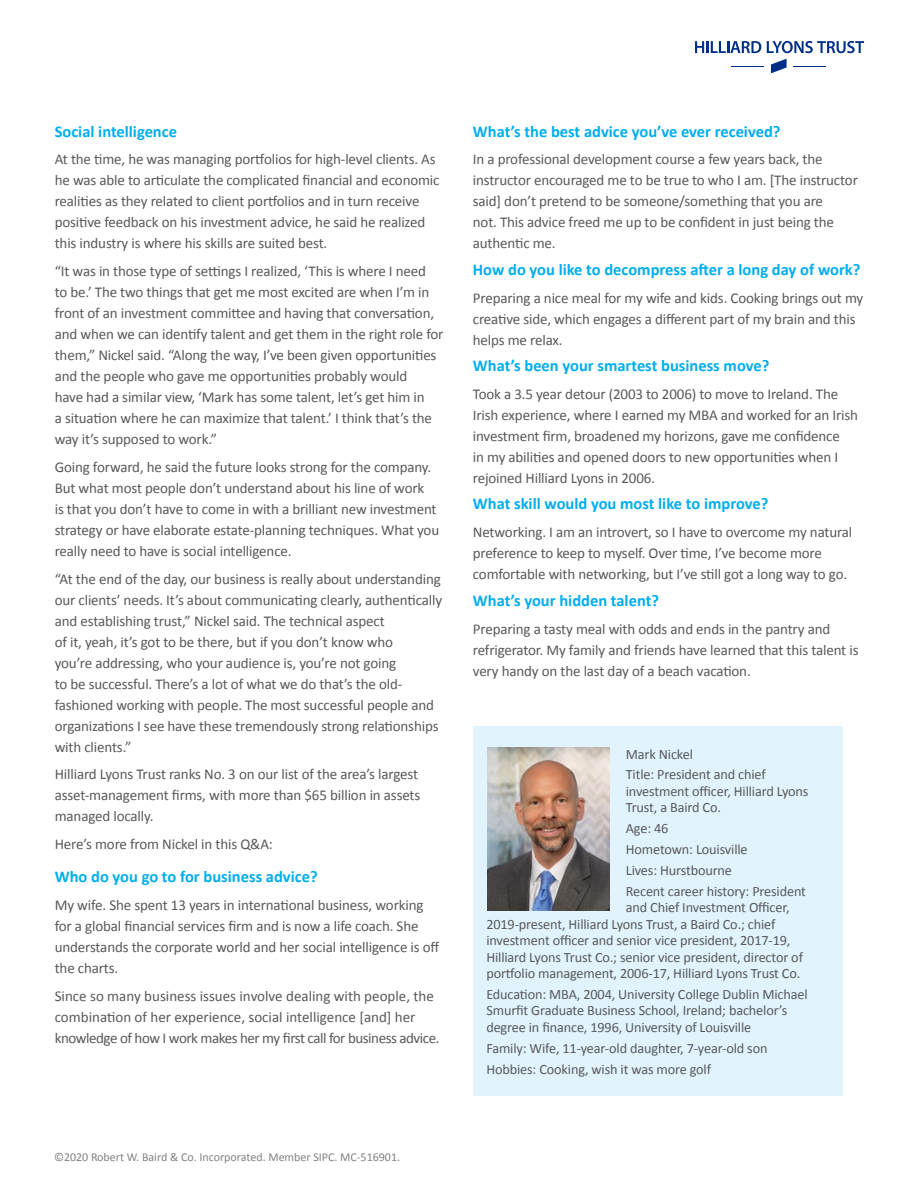
<style>
.page{position:relative;width:918px;height:1188px;background:#fff}
.page>*{position:absolute;margin:0;border:0;box-sizing:border-box;transform-origin:0 0}
.Body{font:700 16.5px "Calibri";color:#00aeef}
.Body-2{font:15px/21px "Calibri";letter-spacing:-.01em;color:#58595b}
.Body-3{font:14.25px/16.5px "Calibri";letter-spacing:-.01em;color:#58595b}
.t1{font:12px "Calibri";color:#808285}
</style>
<div class="page">
<svg style="left:695px;top:41px;width:66px;height:12px"></svg>
<svg style="left:767px;top:41px;width:97px;height:12px"></svg>
<svg style="left:771px;top:59px;width:16px;height:14px"></svg>
<hr style="left:793px;top:66px;width:33px;height:1px;background:#002f87">
<hr style="left:731px;top:66px;width:33px;height:1px;background:#002f87">
<div style="left:473px;top:726px;width:369px;height:370px;background:#e1f4fd"></div>
<img style="left:487px;top:748px;width:122px;height:162px">
<p class="Body" style="left:55px;top:121px;width:124px">Social intelligence</p>
<p class="Body-2" style="left:55px;top:148px;width:386px">At the time, he was managing portfolios for high-level clients. As he was able to articulate the complicated financial and economic realities as they related to client portfolios and in turn receive positive feedback on his investment advice, he said he realized this industry is where his skills are suited best.</p>
<p class="Body-2" style="left:55px;top:260px;width:390px">“It was in those type of settings I realized, ‘This is where I need<br>to be.’ The two things that get me most excited are when I’m in front of an investment committee and having that conversation, and when we can identify talent and get them in the right role for them,” Nickel said. “Along the way, I’ve been given opportunities and the people who gave me opportunities probably would<br>have had a similar view, ‘Mark has some talent, let’s get him in<br>a situation where he can maximize that talent.’ I think that’s the way it’s supposed to work.”</p>
<p class="Body-2" style="left:55px;top:456px;width:386px">Going forward, he said the future looks strong for the company.<br>But what most people don’t understand about his line of work<br>is that you don’t have to come in with a brilliant new investment strategy or have elaborate estate-planning techniques. What you really need to have is social intelligence.</p>
<p class="Body-2" style="left:55px;top:568px;width:389px">“At the end of the day, our business is really about understanding our clients’ needs. It’s about communicating clearly, authentically and establishing trust,” Nickel said. The technical aspect<br>of it, yeah, it’s got to be there, but if you don’t know who<br>you’re addressing, who your audience is, you’re not going<br>to be successful. There’s a lot of what we do that’s the old&shy;fashioned working with people. The most successful people and organizations I see have these tremendously strong relationships with clients.”</p>
<p class="Body-2" style="left:55px;top:763px;width:367px">Hilliard Lyons Trust ranks No. 3 on our list of the area’s largest asset-management firms, with more than $65 billion in assets managed locally.</p>
<p class="Body-2" style="left:55px;top:833px;width:220px">Here’s more from Nickel in this Q&amp;A:</p>
<p class="Body" style="left:55px;top:866px;width:264px">Who do you go to for business advice?</p>
<p class="Body-2" style="left:55px;top:894px;width:386px">My wife. She spent 13 years in international business, working for a global financial services firm and is now a life coach. She understands the corporate world and her social intelligence is off the charts.</p>
<p class="Body-2" style="left:55px;top:985px;width:386px">Since so many business issues involve dealing with people, the combination of her experience, social intelligence [and] her knowledge of how I work makes her my first call for business advice.</p>
<p class="Body" style="left:473px;top:121px;width:309px">What’s the best advice you’ve ever received?</p>
<p class="Body-2" style="left:473px;top:148px;width:387px">In a professional development course a few years back, the instructor encouraged me to be true to who I am. [The instructor said] don’t pretend to be someone/something that you are<br>not. This advice freed me up to be confident in just being the authentic me.</p>
<p class="Body" style="left:473px;top:259px;width:389px">How do you like to decompress after a long day of work?</p>
<p class="Body-2" style="left:473px;top:287px;width:392px">Preparing a nice meal for my wife and kids. Cooking brings out my creative side, which engages a different part of my brain and this helps me relax.</p>
<p class="Body" style="left:473px;top:355px;width:298px">What’s been your smartest business move?</p>
<p class="Body-2" style="left:473px;top:383px;width:387px">Took a 3.5 year detour (2003 to 2006) to move to Ireland. The Irish experience, where I earned my MBA and worked for an Irish investment firm, broadened my horizons, gave me confidence<br>in my abilities and opened doors to new opportunities when I rejoined Hilliard Lyons in 2006.</p>
<p class="Body" style="left:473px;top:493px;width:297px">What skill would you most like to improve?</p>
<p class="Body-2" style="left:473px;top:521px;width:381px">Networking. I am an introvert, so I have to overcome my natural preference to keep to myself. Over time, I’ve become more comfortable with networking, but I’ve still got a long way to go.</p>
<p class="Body" style="left:473px;top:590px;width:188px">What’s your hidden talent?</p>
<p class="Body-2" style="left:473px;top:618px;width:387px">Preparing a tasty meal with odds and ends in the pantry and refrigerator. My family and friends have learned that this talent is very handy on the last day of a beach vacation.</p>
<p class="Body-3" style="left:626px;top:745px;width:69px">Mark Nickel</p>
<p class="Body-3" style="left:626px;top:766px;width:184px">Title: President and chief investment officer, Hilliard Lyons<br>Trust, a Baird Co.</p>
<p class="Body-3" style="left:626px;top:820px;width:44px">Age: 46</p>
<p class="Body-3" style="left:626px;top:841px;width:123px">Hometown: Louisville</p>
<p class="Body-3" style="left:626px;top:861px;width:108px">Lives: Hurstbourne</p>
<p class="Body-3" style="left:626px;top:882px;width:182px">Recent career history: President</p>
<p class="Body-3" style="left:626px;top:899px;width:165px">and Chief Investment Officer,</p>
<p class="Body-3" style="left:486px;top:915px;width:291px">2019-present, Hilliard Lyons Trust, a Baird Co.; chief</p>
<p class="Body-3" style="left:486px;top:932px;width:306px">investment officer and senior vice president, 2017-19,</p>
<p class="Body-3" style="left:486px;top:948px;width:318px">Hilliard Lyons Trust Co.; senior vice president, director of</p>
<p class="Body-3" style="left:486px;top:965px;width:316px">portfolio management, 2006-17, Hilliard Lyons Trust Co.</p>
<p class="Body-3" style="left:486px;top:986px;width:323px">Education: MBA, 2004, University College Dublin Michael<br>Smurfit Graduate Business School, Ireland; bachelor’s degree in finance, 1996, University of Louisville</p>
<p class="Body-3" style="left:486px;top:1039px;width:283px">Family: Wife, 11-year-old daughter, 7-year-old son</p>
<p class="Body-3" style="left:486px;top:1060px;width:226px">Hobbies: Cooking, wish it was more golf</p>
<p class="t1" style="left:54px;top:1149px;width:348px">©2020 Robert W. Baird &amp; Co. Incorporated. Member SIPC. MC-516901.</p>
</div>
